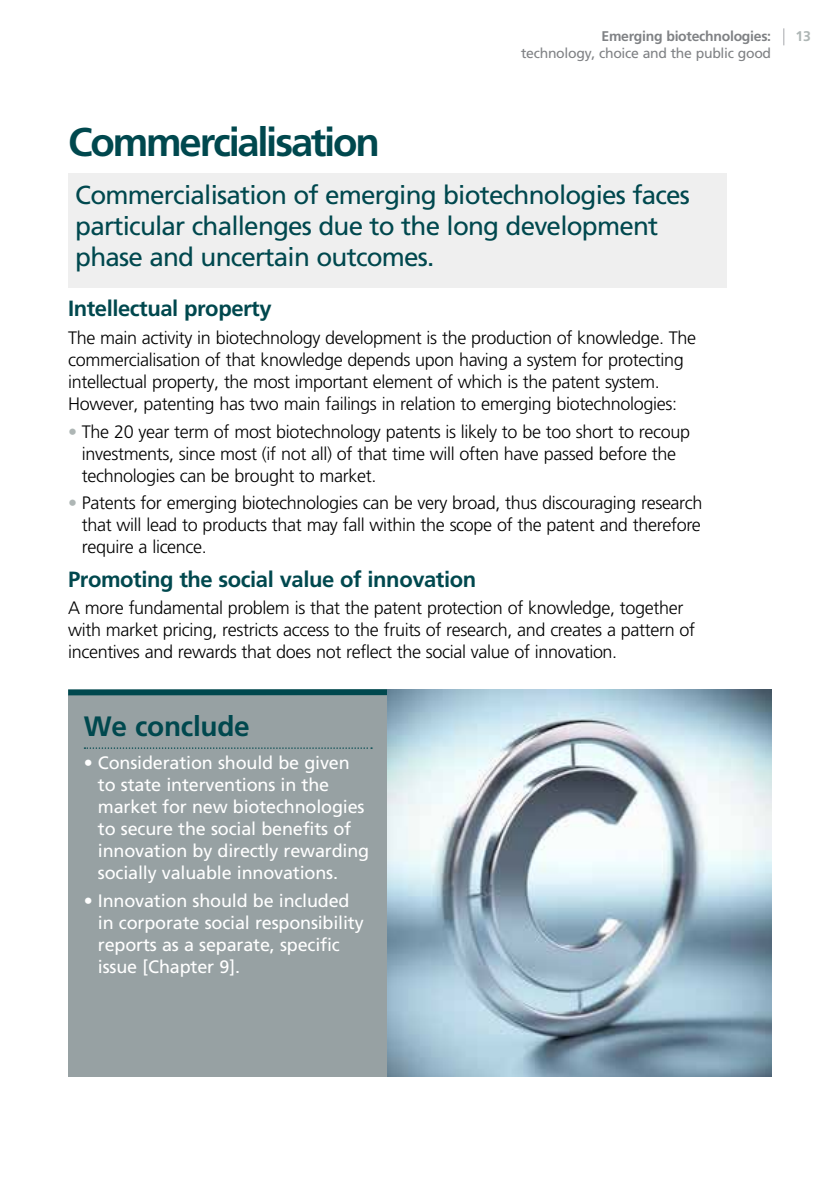
<style>
.page{position:relative;width:840px;height:1191px;background:#fff}
.page>*{position:absolute;margin:0;border:0;box-sizing:border-box;transform-origin:0 0}
.t1{font:700 40px "Frutiger";letter-spacing:-.055em;color:#00484e}
.t2{font:700 28px "Frutiger";letter-spacing:-.01em;color:#00484e}
.t3{font:26px/31px "Frutiger";letter-spacing:-.03em;color:#00484e}
.t4{font:700 22px "Frutiger";letter-spacing:-.02em;color:#00484e}
.t5{font:300 18px/22px "Frutiger";letter-spacing:-.02em;color:#000}
.t6{font:18px/22px "Frutiger";letter-spacing:-.01em;color:#fff}
.t7{font:14px "Frutiger";letter-spacing:-.02em;color:#808285}
.t8{font:700 14px "Frutiger";letter-spacing:-.02em;color:#808285}
.t9{font:700 14px "Frutiger";color:#aeb6b5}
.s1{color:#aeb6b5}
</style>
<div class="page">
<div style="left:68px;top:173px;width:658px;height:114px;background:#efefef"></div>
<div style="left:68px;top:695px;width:326px;height:381px;background:#97a1a3"></div>
<div style="left:68px;top:689px;width:412px;height:6px;background:#00484e"></div>
<svg style="left:84px;top:747px;width:288px;height:2px"></svg>
<img style="left:387px;top:689px;width:384px;height:387px">
<p class="t8" style="left:601px;top:28px;width:171px">Emerging biotechnologies:</p>
<p class="t9" style="left:794px;top:28px;width:17px">13</p>
<p class="t7" style="left:521px;top:45px;width:251px">technology, choice and the public good</p>
<h1 class="t1" style="left:68px;top:118px;width:313px">Commercialisation</h1>
<h3 class="t3" style="left:75px;top:179px;width:616px">Commercialisation of emerging biotechnologies faces particular challenges due to the long development phase and uncertain outcomes.</h3>
<p class="t4" style="left:68px;top:296px;width:205px">Intellectual property</p>
<p class="t5" style="left:68px;top:327px;width:629px">The main activity in biotechnology development is the production of knowledge. The commercialisation of that knowledge depends upon having a system for protecting intellectual property, the most important element of which is the patent system.<br>However, patenting has two main failings in relation to emerging biotechnologies:</p>
<p class="t5" style="left:82px;top:420px;width:609px;text-indent:-14px"><span class="s1">•</span> The 20 year term of most biotechnology patents is likely to be too short to recoup investments, since most (if not all) of that time will often have passed before the technologies can be brought to market.</p>
<p class="t5" style="left:82px;top:492px;width:621px;text-align:justify;text-indent:-14px"><span class="s1">•</span> Patents for emerging biotechnologies can be very broad, thus discouraging research that will lead to products that may fall within the scope of the patent and therefore require a licence.</p>
<p class="t4" style="left:68px;top:566px;width:409px">Promoting the social value of innovation</p>
<p class="t5" style="left:68px;top:597px;width:628px">A more fundamental problem is that the patent protection of knowledge, together with market pricing, restricts access to the fruits of research, and creates a pattern of incentives and rewards that does not reflect the social value of innovation.</p>
<h2 class="t2" style="left:84px;top:710px;width:167px">We conclude</h2>
<p class="t6" style="left:98px;top:752px;width:272px;text-indent:-14px">• Consideration should be given to state interventions in the market for new biotechnologies to secure the social benefits of innovation by directly rewarding socially valuable innovations.</p>
<p class="t6" style="left:98px;top:889px;width:267px;text-indent:-14px">• Innovation should be included in corporate social responsibility reports as a separate, specific issue [Chapter 9].</p>
</div>
